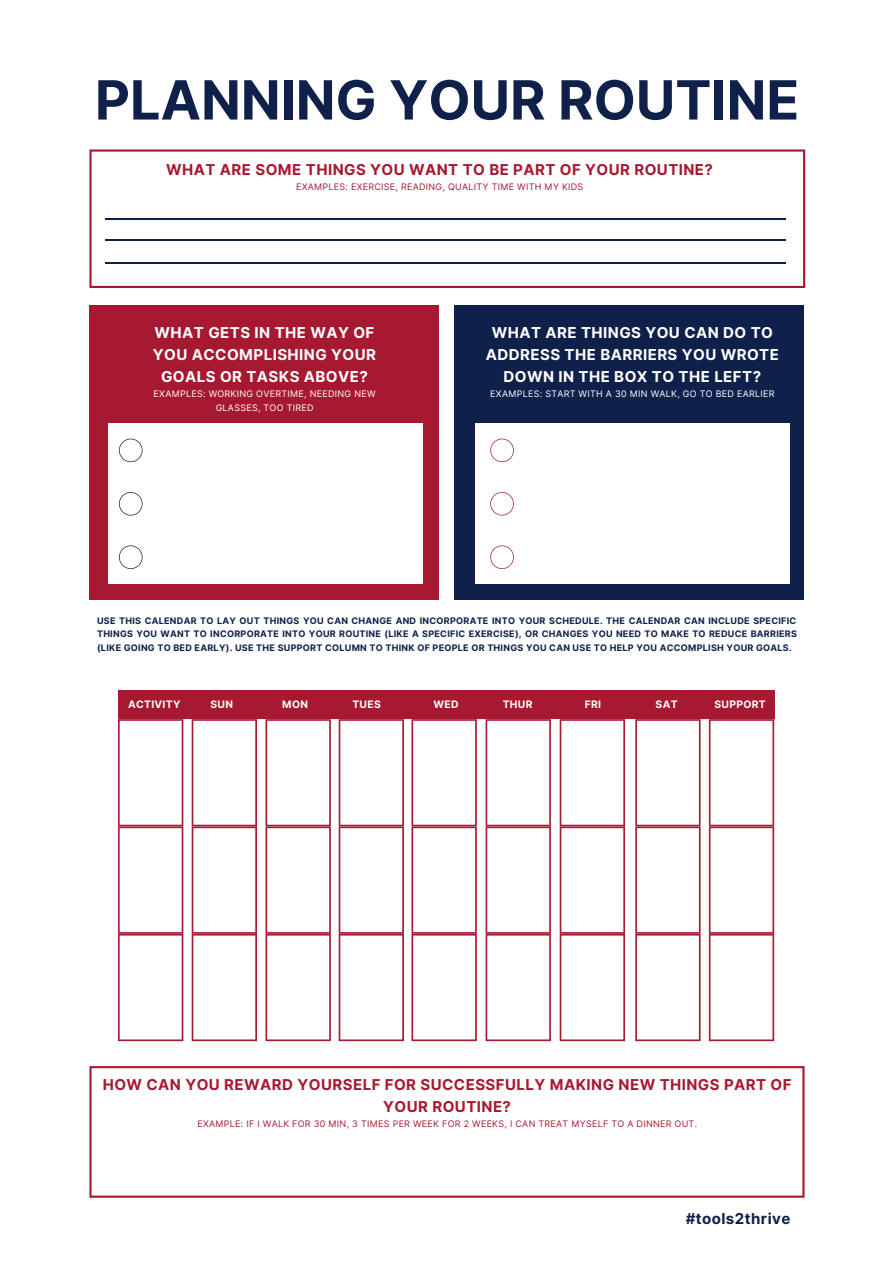
<style>
.page{position:relative;width:894px;height:1264px;background:#fff}
.page>*{position:absolute;margin:0;border:0;box-sizing:border-box;transform-origin:0 0}
.t1{font:700 54px "Inter";color:#0f204b}
.t2{font:700 15px/22.2px "Inter";letter-spacing:.03em;color:#fff;text-align:center}
.t3{font:700 15px/22.2px "Inter";letter-spacing:.03em;color:#a71930;text-align:center}
.t4{font:700 15px "Inter";letter-spacing:.03em;color:#0f204b}
.t5{font:700 10.35px "Inter";letter-spacing:.03em;color:#fff}
.t6{font:700 9px/13.5px "Inter";letter-spacing:.03em;color:#0f204b;text-align:justify}
.t7{font:9px "Inter";letter-spacing:.03em;color:#a71930}
.t8{font:9px/13.8px "Inter";letter-spacing:.03em;color:#fff;text-align:center}
</style>
<div class="page">
<svg style="left:89px;top:149px;width:716px;height:139px"></svg>
<div style="left:89px;top:305px;width:349px;height:294px;background:#a71930"></div>
<div style="left:454px;top:305px;width:349px;height:294px;background:#0f204b"></div>
<div style="left:108px;top:423px;width:315px;height:161px;background:#fff"></div>
<div style="left:474px;top:423px;width:315px;height:161px;background:#fff"></div>
<svg style="left:119px;top:438px;width:23px;height:24px"></svg>
<svg style="left:119px;top:492px;width:23px;height:23px"></svg>
<svg style="left:119px;top:545px;width:23px;height:24px"></svg>
<svg style="left:490px;top:438px;width:23px;height:24px"></svg>
<svg style="left:490px;top:492px;width:23px;height:23px"></svg>
<svg style="left:490px;top:545px;width:23px;height:24px"></svg>
<svg style="left:118px;top:719px;width:65px;height:322px"></svg>
<svg style="left:192px;top:719px;width:65px;height:322px"></svg>
<svg style="left:265px;top:719px;width:66px;height:322px"></svg>
<svg style="left:338px;top:719px;width:66px;height:322px"></svg>
<svg style="left:411px;top:719px;width:65px;height:322px"></svg>
<svg style="left:485px;top:719px;width:65px;height:322px"></svg>
<svg style="left:559px;top:719px;width:66px;height:322px"></svg>
<svg style="left:635px;top:719px;width:65px;height:322px"></svg>
<svg style="left:708px;top:719px;width:66px;height:322px"></svg>
<div style="left:118px;top:690px;width:655px;height:29px;background:#a71930"></div>
<hr style="left:106px;top:219px;width:680px;height:1px;background:#0f204b">
<hr style="left:106px;top:239px;width:680px;height:1px;background:#0f204b">
<hr style="left:106px;top:262px;width:680px;height:1px;background:#0f204b">
<svg style="left:89px;top:1066px;width:715px;height:131px"></svg>
<h1 class="t1" style="left:95px;top:68px;width:705px">PLANNING YOUR ROUTINE</h1>
<h2 class="t3" style="left:166px;top:159px;width:548px">WHAT ARE SOME THINGS YOU WANT TO BE PART OF YOUR ROUTINE?</h2>
<p class="t7" style="left:296px;top:182px;width:289px">EXAMPLES: EXERCISE, READING, QUALITY TIME WITH MY KIDS</p>
<h2 class="t2" style="left:153px;top:321px;width:224px">WHAT GETS IN THE WAY OF<br>YOU ACCOMPLISHING YOUR<br>GOALS OR TASKS ABOVE?</h2>
<p class="t8" style="left:154px;top:387px;width:223px">EXAMPLES: WORKING OVERTIME, NEEDING NEW<br>GLASSES, TOO TIRED</p>
<h2 class="t2" style="left:485px;top:321px;width:294px">WHAT ARE THINGS YOU CAN DO TO<br>ADDRESS THE BARRIERS YOU WROTE<br>DOWN IN THE BOX TO THE LEFT?</h2>
<p class="t8" style="left:490px;top:387px;width:285px">EXAMPLES: START WITH A 30 MIN WALK, GO TO BED EARLIER</p>
<p class="t6" style="left:97px;top:613px;width:701px">USE THIS CALENDAR TO LAY OUT THINGS YOU CAN CHANGE AND INCORPORATE INTO YOUR SCHEDULE. THE CALENDAR CAN INCLUDE SPECIFIC THINGS YOU WANT TO INCORPORATE INTO YOUR ROUTINE (LIKE A SPECIFIC EXERCISE), OR CHANGES YOU NEED TO MAKE TO REDUCE BARRIERS (LIKE GOING TO BED EARLY). USE THE SUPPORT COLUMN TO THINK OF PEOPLE OR THINGS YOU CAN USE TO HELP YOU ACCOMPLISH YOUR GOALS.</p>
<p class="t5" style="left:128px;top:697px;width:54px">ACTIVITY</p>
<p class="t5" style="left:210px;top:697px;width:24px">SUN</p>
<p class="t5" style="left:282px;top:697px;width:27px">MON</p>
<p class="t5" style="left:352px;top:697px;width:30px">TUES</p>
<p class="t5" style="left:433px;top:697px;width:27px">WED</p>
<p class="t5" style="left:502px;top:697px;width:31px">THUR</p>
<p class="t5" style="left:584px;top:697px;width:18px">FRI</p>
<p class="t5" style="left:655px;top:697px;width:23px">SAT</p>
<p class="t5" style="left:714px;top:697px;width:53px">SUPPORT</p>
<h2 class="t3" style="left:103px;top:1072px;width:690px">HOW CAN YOU REWARD YOURSELF FOR SUCCESSFULLY MAKING NEW THINGS PART OF<br>YOUR ROUTINE?</h2>
<p class="t7" style="left:197px;top:1117px;width:501px">EXAMPLE: IF I WALK FOR 30 MIN, 3 TIMES PER WEEK FOR 2 WEEKS, I CAN TREAT MYSELF TO A DINNER OUT.</p>
<h2 class="t4" style="left:685px;top:1209px;width:106px">#tools2thrive</h2>
</div>
